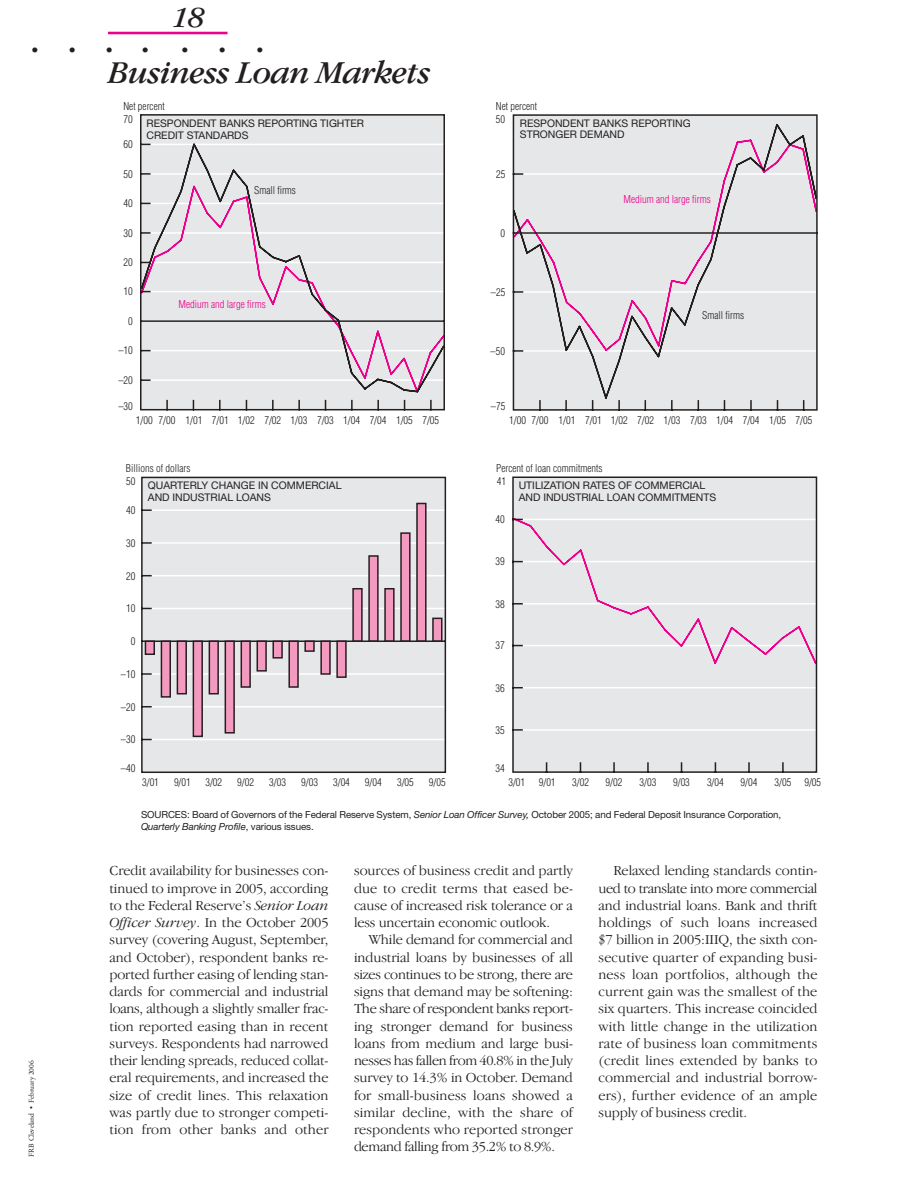
<style>
.page{position:relative;width:918px;height:1188px;background:#fff}
.page>*{position:absolute;margin:0;border:0;box-sizing:border-box;transform-origin:0 0}
.t1{font:italic 33px "Garamond IT Cby BT";letter-spacing:-.02em;color:#231f1f}
.t2{font:italic 30px "Garamond IT Cby BT";color:#231f1f}
.t3{font:18px "Adobe Garamond";color:#231f1f}
.t4{font:300 14.25px/17.2px "Garamond IT Cby BT";letter-spacing:.005em;color:#231f1f;text-align:justify}
.t5{font:300 condensed 10.5px "Helvetica";color:#231f1f}
.t6{font:10.5px/11.4px "Helvetica Neue";color:#231f1f}
.t7{font:300 condensed 10.5px "Helvetica";color:#ed008b}
.t8{font:9.75px/11.2px "Helvetica Neue";letter-spacing:-.01em;color:#231f1f}
.t9{font:7.5px "Adobe Garamond";letter-spacing:-.005em;color:#231f1f}
.s1{font-style:italic}
</style>
<div class="page">
<hr style="left:108px;top:32px;width:120px;height:2px;background:#ed008b">
<svg style="left:512px;top:114px;width:306px;height:297px;background:#dedbde"></svg>
<svg style="left:141px;top:476px;width:306px;height:297px;background:#dad4d8"></svg>
<svg style="left:512px;top:476px;width:306px;height:297px;background:#e2e0e3"></svg>
<svg style="left:140px;top:114px;width:305px;height:297px;background:#dedcdf"></svg>
<h2 class="t2" style="left:172px;top:6px;width:34px">18</h2>
<p class="t3" style="left:32px;top:43px;width:46px">• •</p>
<p class="t3" style="left:106px;top:43px;width:44px">• •</p>
<p class="t3" style="left:181px;top:43px;width:46px">• •</p>
<p class="t3" style="left:256px;top:43px;width:8px">•</p>
<h1 class="t1" style="left:109px;top:60px;width:323px">Business Loan Markets</h1>
<p class="t5" style="left:123px;top:102px;width:43px">Net percent</p>
<p class="t5" style="left:124px;top:115px;width:11px">70</p>
<p class="t5" style="left:124px;top:140px;width:11px">60</p>
<p class="t5" style="left:124px;top:170px;width:11px">50</p>
<p class="t5" style="left:124px;top:199px;width:11px">40</p>
<p class="t5" style="left:124px;top:229px;width:11px">30</p>
<p class="t5" style="left:124px;top:258px;width:11px">20</p>
<p class="t5" style="left:124px;top:288px;width:11px">10</p>
<p class="t5" style="left:128px;top:317px;width:6px">0</p>
<p class="t5" style="left:118px;top:347px;width:16px">–10</p>
<p class="t5" style="left:118px;top:376px;width:16px">–20</p>
<p class="t5" style="left:118px;top:402px;width:16px">–30</p>
<p class="t6" style="left:147px;top:119px;width:219px">RESPONDENT BANKS REPORTING TIGHTER<br>CREDIT STANDARDS</p>
<p class="t5" style="left:254px;top:186px;width:43px">Small firms</p>
<p class="t7" style="left:179px;top:300px;width:89px">Medium and large firms</p>
<p class="t5" style="left:136px;top:416px;width:305px">1/00 7/00 1/01 7/01 1/02 7/02 1/03 7/03 1/04 7/04 1/05 7/05</p>
<p class="t5" style="left:126px;top:464px;width:66px">Billions of dollars</p>
<p class="t5" style="left:126px;top:477px;width:11px">50</p>
<p class="t5" style="left:126px;top:506px;width:11px">40</p>
<p class="t5" style="left:126px;top:539px;width:11px">30</p>
<p class="t5" style="left:126px;top:572px;width:11px">20</p>
<p class="t5" style="left:126px;top:604px;width:11px">10</p>
<p class="t5" style="left:131px;top:637px;width:6px">0</p>
<p class="t5" style="left:121px;top:670px;width:16px">–10</p>
<p class="t5" style="left:121px;top:703px;width:16px">–20</p>
<p class="t5" style="left:121px;top:735px;width:16px">–30</p>
<p class="t5" style="left:121px;top:764px;width:16px">–40</p>
<p class="t6" style="left:148px;top:481px;width:195px">QUARTERLY CHANGE IN COMMERCIAL<br>AND INDUSTRIAL LOANS</p>
<p class="t5" style="left:142px;top:779px;width:18px">3/01</p>
<p class="t5" style="left:174px;top:779px;width:18px">9/01</p>
<p class="t5" style="left:205px;top:779px;width:18px">3/02</p>
<p class="t5" style="left:237px;top:779px;width:18px">9/02</p>
<p class="t5" style="left:269px;top:779px;width:18px">3/03</p>
<p class="t5" style="left:301px;top:779px;width:18px">9/03</p>
<p class="t5" style="left:333px;top:779px;width:18px">3/04</p>
<p class="t5" style="left:365px;top:779px;width:18px">9/04</p>
<p class="t5" style="left:397px;top:779px;width:18px">3/05</p>
<p class="t5" style="left:429px;top:779px;width:18px">9/05</p>
<p class="t5" style="left:496px;top:102px;width:43px">Net percent</p>
<p class="t5" style="left:496px;top:115px;width:11px">50</p>
<p class="t5" style="left:496px;top:170px;width:11px">25</p>
<p class="t5" style="left:501px;top:229px;width:6px">0</p>
<p class="t6" style="left:520px;top:119px;width:172px">RESPONDENT BANKS REPORTING<br>STRONGER DEMAND</p>
<p class="t7" style="left:624px;top:195px;width:89px">Medium and large firms</p>
<p class="t5" style="left:491px;top:288px;width:16px">–25</p>
<p class="t5" style="left:491px;top:347px;width:16px">–50</p>
<p class="t5" style="left:491px;top:402px;width:16px">–75</p>
<p class="t5" style="left:702px;top:311px;width:43px">Small firms</p>
<p class="t5" style="left:509px;top:416px;width:305px">1/00 7/00 1/01 7/01 1/02 7/02 1/03 7/03 1/04 7/04 1/05 7/05</p>
<p class="t5" style="left:496px;top:464px;width:108px">Percent of loan commitments</p>
<p class="t5" style="left:497px;top:477px;width:11px">41</p>
<p class="t5" style="left:495px;top:515px;width:11px">40</p>
<p class="t5" style="left:495px;top:558px;width:11px">39</p>
<p class="t5" style="left:495px;top:600px;width:11px">38</p>
<p class="t5" style="left:495px;top:642px;width:11px">37</p>
<p class="t5" style="left:495px;top:684px;width:11px">36</p>
<p class="t5" style="left:496px;top:726px;width:11px">35</p>
<p class="t5" style="left:495px;top:764px;width:11px">34</p>
<p class="t6" style="left:519px;top:481px;width:199px">UTILIZATION RATES OF COMMERCIAL<br>AND INDUSTRIAL LOAN COMMITMENTS</p>
<p class="t5" style="left:508px;top:778px;width:18px">3/01</p>
<p class="t5" style="left:539px;top:778px;width:18px">9/01</p>
<p class="t5" style="left:572px;top:778px;width:18px">3/02</p>
<p class="t5" style="left:606px;top:778px;width:18px">9/02</p>
<p class="t5" style="left:640px;top:778px;width:18px">3/03</p>
<p class="t5" style="left:673px;top:778px;width:18px">9/03</p>
<p class="t5" style="left:707px;top:778px;width:18px">3/04</p>
<p class="t5" style="left:741px;top:778px;width:18px">9/04</p>
<p class="t5" style="left:775px;top:778px;width:48px">3/05 9/05</p>
<p class="t9" style="left:28px;top:1156px;width:98px;rotate:-90deg">FRB Cleveland • February 2006</p>
<p class="t8" style="left:141px;top:810px;width:642px">SOURCES: Board of Governors of the Federal Reserve System, <span class="s1">Senior Loan Officer Survey,</span> October 2005; and Federal Deposit Insurance Corporation,<br><span class="s1">Quarterly Banking Profile</span>, various issues.</p>
<p class="t4" style="left:110px;top:863px;width:221px">Credit availability for businesses con&shy;tinued to improve in 2005, according to the Federal Reserve’s <span class="s1">Senior Loan Officer Survey</span>. In the October 2005 survey (covering August, September, and October), respondent banks re&shy;ported further easing of lending stan&shy;dards for commercial and industrial loans, although a slightly smaller frac&shy;tion reported easing than in recent surveys. Respondents had narrowed their lending spreads, reduced collat&shy;eral requirements, and increased the size of credit lines. This relaxation was partly due to stronger competi&shy;tion from other banks and other</p>
<p class="t4" style="left:354px;top:863px;width:221px">sources of business credit and partly due to credit terms that eased be&shy;cause of increased risk tolerance or a less uncertain economic outlook.</p>
<p class="t4" style="left:599px;top:863px;width:221px;text-indent:15px">Relaxed lending standards contin&shy;ued to translate into more commercial and industrial loans. Bank and thrift holdings of such loans increased $7 billion in 2005:IIIQ, the sixth con&shy;secutive quarter of expanding busi&shy;ness loan portfolios, although the current gain was the smallest of the six quarters. This increase coincided with little change in the utilization rate of business loan commitments (credit lines extended by banks to commercial and industrial borrow&shy;ers), further evidence of an ample supply of business credit.</p>
<p class="t4" style="left:354px;top:932px;width:221px;text-indent:15px">While demand for commercial and industrial loans by businesses of all sizes continues to be strong, there are signs that demand may be softening:<br>The share of respondent banks report&shy;ing stronger demand for business loans from medium and large busi&shy;nesses has fallen from 40.8% in the July survey to 14.3% in October. Demand for small-business loans showed a similar decline, with the share of respondents who reported stronger demand falling from 35.2% to 8.9%.</p>
</div>
